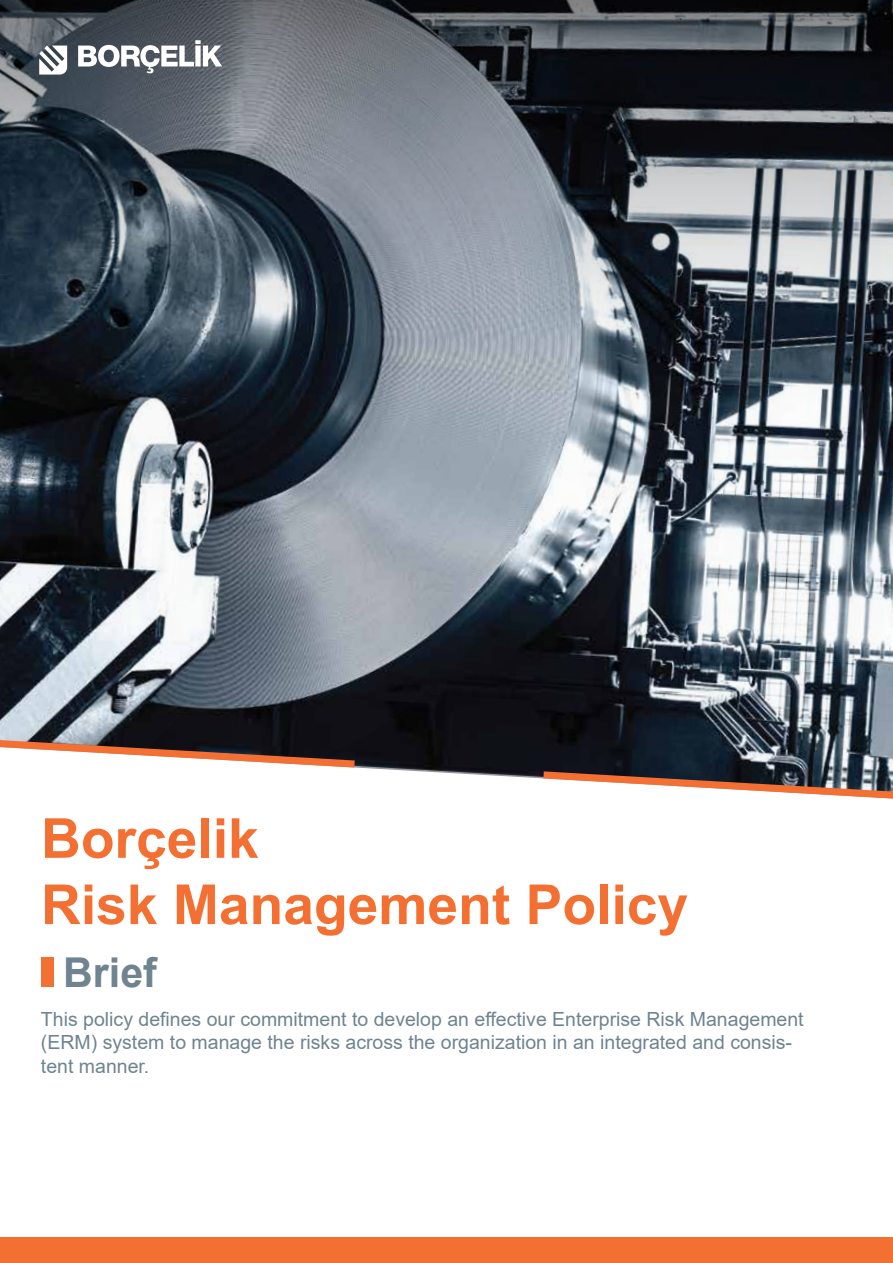
<style>
.page{position:relative;width:893px;height:1263px;background:#fff}
.page>*{position:absolute;margin:0;border:0;box-sizing:border-box;transform-origin:0 0}
.t1{font:700 55.2px/66.2px "Arial";color:#f37032}
.t2{font:700 41.1px "Arial";color:#6f8490}
.t3{font:19.5px/23.4px "Arial";color:#6f8490}
</style>
<div class="page">
<img style="left:0;top:380px;width:893px;height:399px">
<svg style="left:0;top:0;width:893px;height:380px"></svg>
<svg style="left:78px;top:40px;width:144px;height:33px"></svg>
<svg style="left:39px;top:46px;width:28px;height:29px"></svg>
<svg style="left:543px;top:771px;width:350px;height:28px"></svg>
<svg style="left:0;top:726px;width:355px;height:41px"></svg>
<div style="left:42px;top:957px;width:12px;height:30px;background:#f37032"></div>
<div style="left:0;top:1237px;width:893px;height:26px;background:#f37032"></div>
<h1 class="t1" style="left:41px;top:806px;width:649px">Borçelik<br>Risk Management Policy</h1>
<h2 class="t2" style="left:63px;top:943px;width:95px">Brief</h2>
<p class="t3" style="left:41px;top:1007px;width:764px">This policy defines our commitment to develop an effective Enterprise Risk Management (ERM) system to manage the risks across the organization in an integrated and consis&shy;tent manner.</p>
</div>
